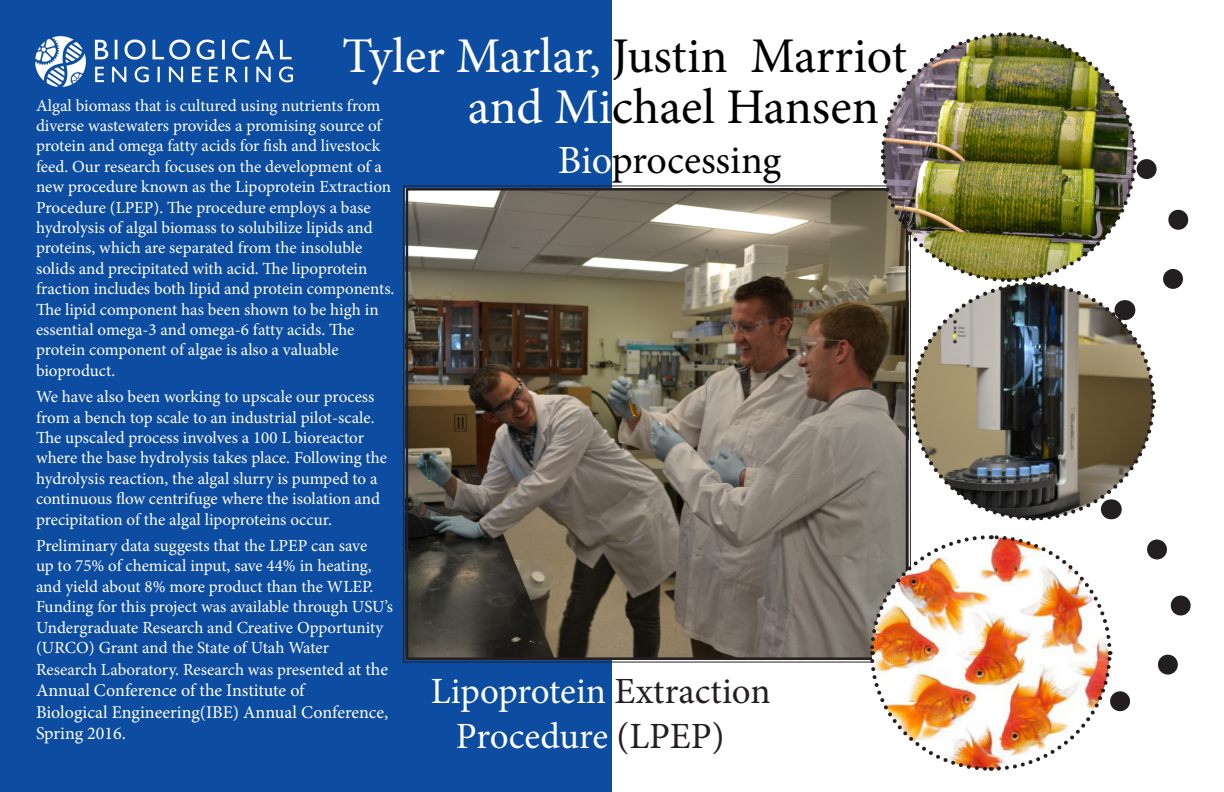
<style>
.page{position:relative;width:1224px;height:792px;background:#fff}
.page>*{position:absolute;margin:0;border:0;box-sizing:border-box;transform-origin:0 0}
.t1{font:50px "Minion Pro";letter-spacing:-.005em;color:#000}
.t2{font:40px "Minion Pro";letter-spacing:-.005em;color:#000}
.t3{font:37px "Minion Pro";color:#fff}
.t4{font:18px/21.6px "Minion Pro";color:#fff}
.t5{font:17px/20.4px "Minion Pro";letter-spacing:-.005em;color:#fff}
.s1{color:#fff}
.s2{font-size:18px}
.s3{color:#231f20}
</style>
<div class="page">
<div style="left:0;top:0;width:612px;height:792px;background:#0d4da1"></div>
<svg style="left:403px;top:185px;width:465px;height:478px;background:#6f6659"></svg>
<img style="left:35px;top:36px;width:258px;height:51px">
<img style="left:868px;top:32px;width:323px;height:739px">
<p class="t1" style="left:342px;top:23px;width:567px"><span class="s1">Tyler Marlar,</span> Justin Marriot</p>
<p class="t5" style="left:36px;top:95px;width:357px">Algal biomass that is cultured using nutrients from diverse wastewaters provides a promising source of protein and omega fatty acids for fish and livestock feed. Our research focuses on the development of a new procedure known as the Lipoprotein Extraction Procedure (LPEP). The procedure employs a base</p>
<p class="t5" style="left:36px;top:217px;width:338px">hydrolysis of algal biomass to solubilize lipids and proteins, which are separated from the insoluble</p>
<p class="t5" style="left:36px;top:258px;width:360px">solids and precipitated with acid. The lipoprotein fraction includes both lipid and protein components.<br>The lipid component has been shown to be high in</p>
<p class="t5" style="left:36px;top:319px;width:320px">essential omega-3 and omega-6 fatty acids. The</p>
<p class="t5" style="left:36px;top:340px;width:304px">protein component of algae is also a valuable</p>
<p class="t5" style="left:36px;top:360px;width:81px">bioproduct.</p>
<p class="t5" style="left:36px;top:387px;width:353px">We have also been working to upscale our process from a bench top scale to an industrial pilot-scale.<br>The upscaled process involves a 100 L bioreactor where the base hydrolysis takes place. Following the hydrolysis reaction, the algal slurry is pumped to a continuous flow centrifuge where the isolation and precipitation of the algal lipoproteins occur.</p>
<p class="t5" style="left:36px;top:535px;width:359px">Preliminary data suggests that the LPEP can save<br>up to 75% of chemical input, save 44% in heating, and yield about 8% more product than the WLEP.<br>Funding for this project was available through USU’s Undergraduate Research and Creative Opportunity (URCO) Grant and the State of Utah Water</p>
<p class="t5" style="left:36px;top:659px;width:354px">Research Laboratory. Research was present<span class="s2">ed at the</span></p>
<p class="t4" style="left:36px;top:680px;width:270px">Annual Conference of the Institute of</p>
<p class="t4" style="left:36px;top:701px;width:354px">Biological Engineering(IBE) Annual Conference,<br>Spring 2016.</p>
<p class="t1" style="left:468px;top:74px;width:413px"><span class="s1">and Mi</span>chael Hansen</p>
<p class="t2" style="left:558px;top:133px;width:225px"><span class="s1">Bio</span>processing</p>
<p class="t3" style="left:431px;top:667px;width:341px">Lipoprotein <span class="s3">Extraction</span></p>
<p class="t3" style="left:456px;top:711px;width:270px">Procedure <span class="s3">(LPEP)</span></p>
</div>
